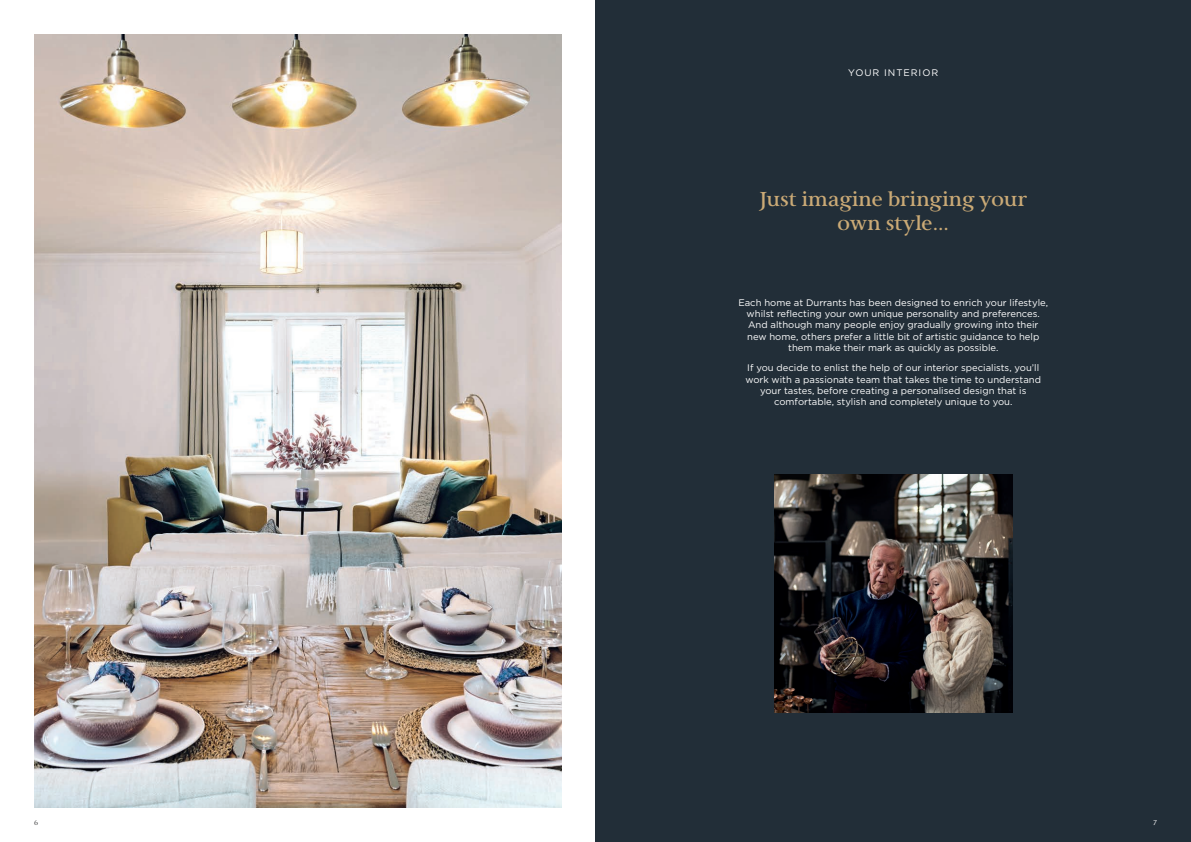
<style>
.page{position:relative;width:1191px;height:842px;background:#fff}
.page>*{position:absolute;margin:0;border:0;box-sizing:border-box;transform-origin:0 0}
.t1{font:500 20px/24px "Carrig Pro";color:#cbaa76;text-align:center}
.t2{font:9.5px/11.4px "Gotham";color:#fff;text-align:center}
.t3{font:9.5px "Gotham";letter-spacing:.1em;color:#fff}
.t4{font:7px "Carrig Pro";color:#4b4c4d}
.t5{font:7px "Carrig Pro";color:#fff}
</style>
<div class="page">
<div style="left:595px;top:0;width:596px;height:842px;background:#222e38"></div>
<img style="left:774px;top:474px;width:238px;height:238px">
<img style="left:34px;top:34px;width:527px;height:774px">
<p class="t3" style="left:848px;top:67px;width:92px">YOUR INTERIOR</p>
<h1 class="t1" style="left:759px;top:187px;width:269px">Just imagine bringing your own style...</h1>
<p class="t2" style="left:738px;top:296px;width:311px">Each home at Durrants has been designed to enrich your lifestyle, whilst reflecting your own unique personality and preferences.<br>And although many people enjoy gradually growing into their new home, others prefer a little bit of artistic guidance to help them make their mark as quickly as possible.</p>
<p class="t2" style="left:745px;top:362px;width:297px">If you decide to enlist the help of our interior specialists, you’ll work with a passionate team that takes the time to understand your tastes, before creating a personalised design that is comfortable, stylish and completely unique to you.</p>
<p class="t4" style="left:34px;top:817px;width:6px">6</p>
<p class="t5" style="left:1153px;top:817px;width:5px">7</p>
</div>
